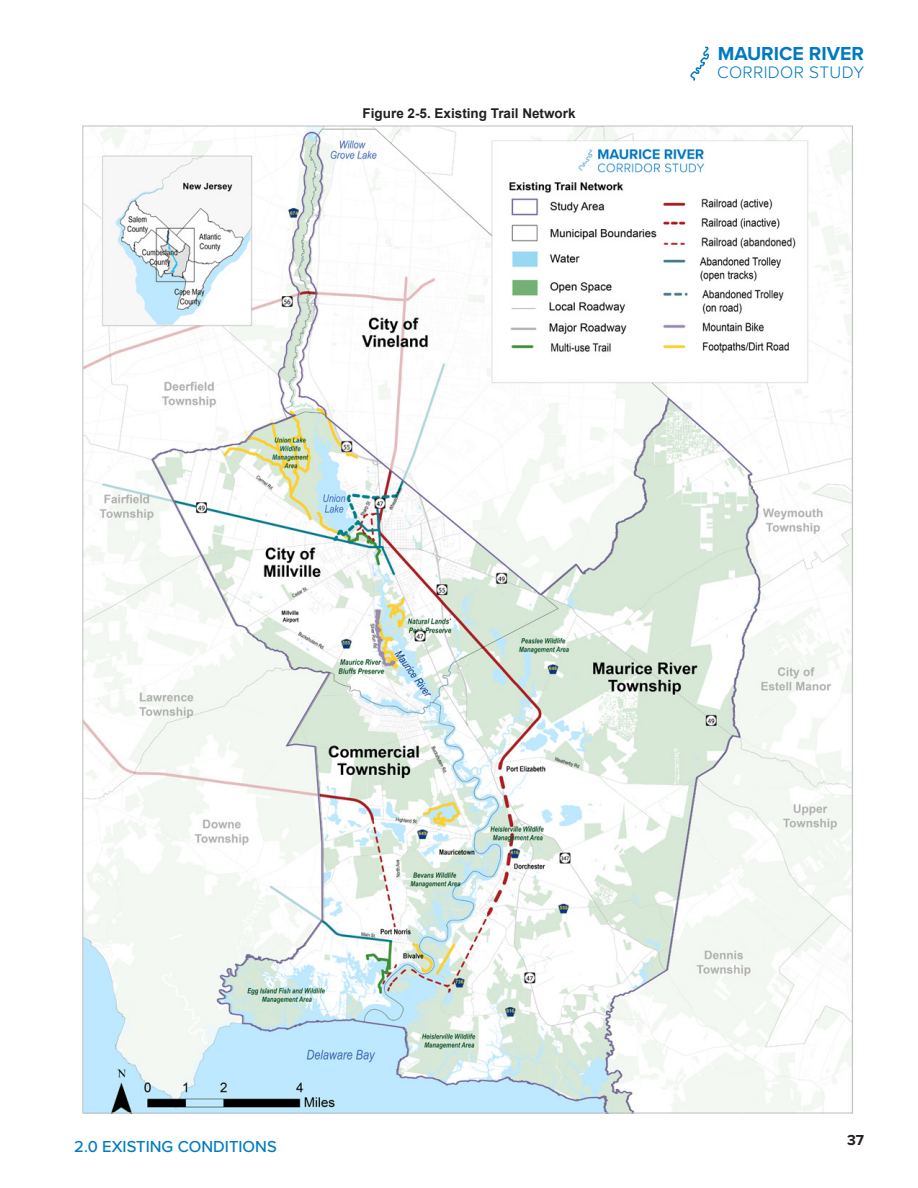
<style>
.page{position:relative;width:918px;height:1188px;background:#fff}
.page>*{position:absolute;margin:0;border:0;box-sizing:border-box;transform-origin:0 0}
.t1{font:700 19.5px "Proxima Nova";color:#007ac1}
.t2{font:300 17.25px "Proxima Nova";letter-spacing:.02em;color:#007ac1}
.t3{font:500 16.5px "Proxima Nova";color:#007ac1}
.t4{font:700 15px "Proxima Nova";color:#231f20}
._04_Figure-Table{font:700 13.5px "Arial";color:#231f20}
</style>
<div class="page">
<svg style="left:690px;top:46px;width:19px;height:35px"></svg>
<img style="left:84px;top:128px;width:767px;height:983px">
<p class="_04_Figure-Table" style="left:363px;top:104px;width:215px">Figure 2-5. Existing Trail Network</p>
<h1 class="t1" style="left:718px;top:39px;width:148px">MAURICE RIVER</h1>
<p class="t2" style="left:717px;top:59px;width:148px">CORRIDOR STUDY</p>
<p class="t3" style="left:74px;top:1134px;width:204px">2.0 EXISTING CONDITIONS</p>
<p class="t4" style="left:847px;top:1129px;width:18px">37</p>
</div>
